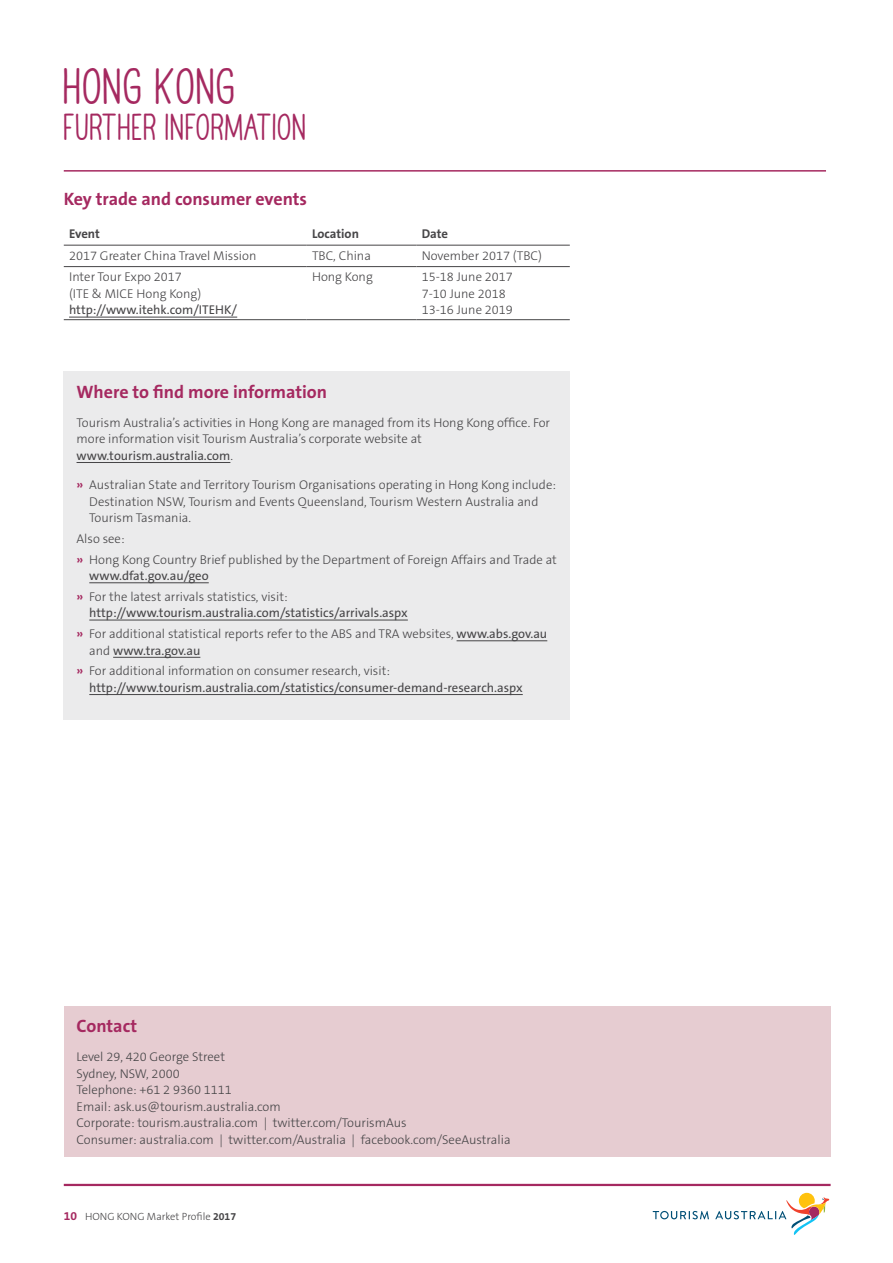
<style>
.page{position:relative;width:893px;height:1263px;background:#fff}
.page>*{position:absolute;margin:0;border:0;box-sizing:border-box;transform-origin:0 0}
.t1{font:700 45px "TAHAVEANICEDAY Basic";color:#a52960}
.t2{font:700 33px "TAHAVEANICEDAY Basic";color:#a52960}
.t3{font:700 18px "The Sans B7";color:#a52960}
.t4{font:300 12.75px/16.5px "The Sans B3";color:#464547}
.t5{font:12.75px "The Sans B5 Plain";color:#464547}
.t6{font:700 12.75px "The Sans B7";color:#464547}
.t7{font:300 10.5px "The Sans B3";color:#464547}
.s1{font-family:"The Sans B3";font-weight:300}
.s2{font-family:"The Sans B7";font-weight:700;color:#a52960}
.s3{font-family:"The Sans B5 Plain";font-weight:400}
.s4{font-family:"The Sans B7";font-weight:700;font-size:12px;color:#a52960}
.s5{font-family:"The Sans B7";font-weight:700}
</style>
<div class="page">
<hr style="left:64px;top:1184px;width:767px;height:2px;background:#a52960">
<svg style="left:653px;top:1211px;width:56px;height:8px"></svg>
<svg style="left:715px;top:1193px;width:114px;height:42px"></svg>
<hr style="left:64px;top:170px;width:762px;height:2px;background:#a52960">
<div style="left:64px;top:371px;width:506px;height:349px;background:#ebebec"></div>
<hr style="left:77px;top:462px;width:153px;height:1px;background:#464547">
<hr style="left:89px;top:582px;width:120px;height:1px;background:#464547">
<hr style="left:89px;top:620px;width:319px;height:1px;background:#464547">
<hr style="left:457px;top:640px;width:90px;height:1px;background:#464547">
<hr style="left:113px;top:657px;width:87px;height:1px;background:#464547">
<hr style="left:89px;top:694px;width:434px;height:1px;background:#464547">
<hr style="left:64px;top:266px;width:243px;height:1px;background:#464547">
<hr style="left:307px;top:266px;width:109px;height:1px;background:#464547">
<hr style="left:416px;top:266px;width:154px;height:1px;background:#464547">
<hr style="left:64px;top:319px;width:243px;height:1px;background:#464547">
<hr style="left:307px;top:319px;width:109px;height:1px;background:#464547">
<hr style="left:416px;top:319px;width:154px;height:1px;background:#464547">
<hr style="left:64px;top:245px;width:243px;height:1px;background:#464547">
<hr style="left:307px;top:245px;width:109px;height:1px;background:#464547">
<hr style="left:416px;top:245px;width:154px;height:1px;background:#464547">
<hr style="left:69px;top:317px;width:168px;height:1px;background:#464547">
<div style="left:64px;top:1006px;width:767px;height:151px;background:#e6ccd1"></div>
<h1 class="t1" style="left:64px;top:60px;width:176px">HONG KONG</h1>
<h2 class="t2" style="left:64px;top:107px;width:245px">FURTHER INFORMATION</h2>
<h3 class="t3" style="left:64px;top:189px;width:245px">Key trade and consumer events</h3>
<p class="t6" style="left:69px;top:227px;width:32px">Event</p>
<p class="t6" style="left:312px;top:227px;width:48px">Location</p>
<p class="t6" style="left:422px;top:227px;width:28px">Date</p>
<p class="t4" style="left:69px;top:248px;width:189px">2017 Greater China Travel Mission</p>
<p class="t4" style="left:312px;top:248px;width:60px">TBC, China</p>
<p class="t4" style="left:422px;top:248px;width:122px">November 2017 (TBC)</p>
<p class="t4" style="left:69px;top:269px;width:134px">Inter Tour Expo 2017 (ITE &amp; MICE Hong Kong)</p>
<p class="t5" style="left:69px;top:303px;width:170px">http://www.itehk.com/ITEHK/</p>
<p class="t4" style="left:312px;top:269px;width:62px">Hong Kong</p>
<p class="t4" style="left:422px;top:269px;width:93px">15-18 June 2017<br>7-10 June 2018<br>13-16 June 2019</p>
<h3 class="t3" style="left:77px;top:382px;width:252px">Where to find more information</h3>
<p class="t4" style="left:77px;top:415px;width:475px">Tourism Australia’s activities in Hong Kong are managed from its Hong Kong office. For more information visit Tourism Australia’s corporate website at</p>
<p class="t5" style="left:77px;top:449px;width:158px">www.tourism.australia.com<span class="s1">.</span></p>
<p class="t4" style="left:89px;top:477px;width:468px;text-indent:-13px"><span class="s2">»</span> Australian State and Territory Tourism Organisations operating in Hong Kong include:<br>Destination NSW, Tourism and Events Queensland, Tourism Western Australia and<br>Tourism Tasmania.</p>
<p class="t4" style="left:77px;top:529px;width:482px;line-height:20.7px">Also see:<br><span class="s2">»</span> Hong Kong Country Brief published by the Department of Foreign Affairs and Trade at</p>
<p class="t5" style="left:89px;top:569px;width:121px">www.dfat.gov.au/geo</p>
<p class="t4" style="left:77px;top:589px;width:213px"><span class="s2">»</span> For the latest arrivals statistics, visit:</p>
<p class="t5" style="left:89px;top:606px;width:320px">http://www.tourism.australia.com/statistics/arrivals.aspx</p>
<p class="t4" style="left:77px;top:626px;width:472px"><span class="s2">»</span> For additional statistical reports refer to the ABS and TRA websites, <span class="s3">www.abs.gov.au</span></p>
<p class="t5" style="left:89px;top:644px;width:113px"><span class="s1">and</span> www.tra.gov.au</p>
<p class="t4" style="left:77px;top:663px;width:315px"><span class="s2">»</span> For additional information on consumer research, visit:</p>
<p class="t5" style="left:89px;top:681px;width:435px">http://www.tourism.australia.com/statistics/consumer-demand-research.aspx</p>
<h3 class="t3" style="left:77px;top:1016px;width:62px">Contact</h3>
<p class="t4" style="left:77px;top:1049px;width:436px">Level 29, 420 George Street<br>Sydney, NSW, 2000<br>Telephone: +61 2 9360 1111<br>Email: ask.us@tourism.australia.com<br>Corporate: tourism.australia.com | twitter.com/TourismAus<br>Consumer: australia.com | twitter.com/Australia | facebook.com/SeeAustralia</p>
<p class="t7" style="left:64px;top:1211px;width:174px"><span class="s4">10</span> HONG KONG Market Profile <span class="s5">2017</span></p>
</div>
